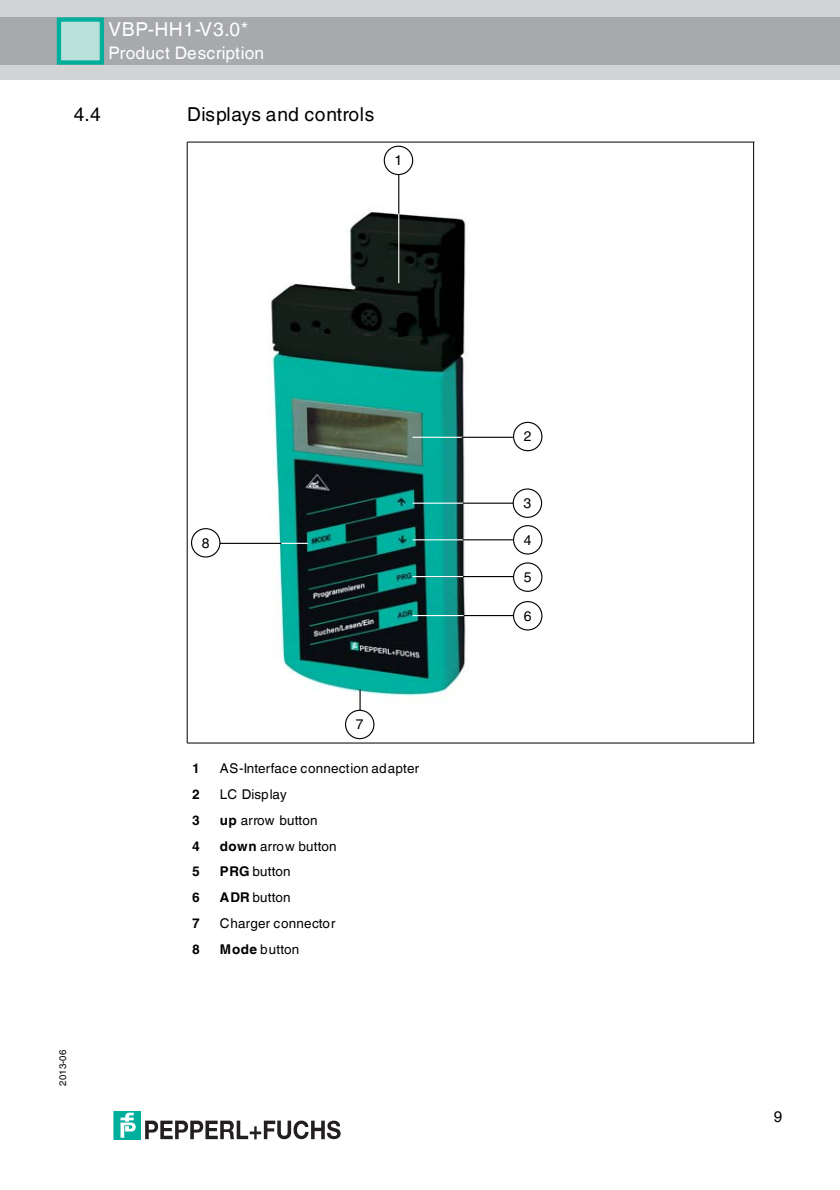
<style>
.page{position:relative;width:840px;height:1190px;background:#fff}
.page>*{position:absolute;margin:0;border:0;box-sizing:border-box;transform-origin:0 0}
.t1{font:19.2px "Helvetica World";letter-spacing:.025em;color:#000}
.t2{font:19.2px "Helvetica World";letter-spacing:.03em;color:#fff}
.t3{font:17.2px "Helvetica World";letter-spacing:.01em;color:#fff}
.t4{font:15.4px "Helvetica World";color:#000}
.t5{font:14px "Helvetica";color:#000}
.t6{font:13.4px "Helvetica World";letter-spacing:.015em;color:#000}
.t7{font:700 13.4px "Helvetica World";color:#000}
.t8{font:9.6px "Helvetica World";letter-spacing:.045em;color:#000}
.s1{font-weight:700}
</style>
<div class="page">
<div style="left:0;top:0;width:840px;height:79px;background:#d1d3d4"></div>
<div style="left:0;top:17px;width:840px;height:48px;background:#a7a9ac"></div>
<div style="left:57px;top:19px;width:45px;height:44px;background:#b8e1dc"></div>
<div style="left:57px;top:17px;width:47px;height:48px;border:4px solid #00ae9c"></div>
<div style="left:114px;top:1111px;width:27px;height:28px;background:#00ae9c"></div>
<svg style="left:121px;top:1113px;width:15px;height:25px"></svg>
<svg style="left:145px;top:1120px;width:196px;height:20px"></svg>
<hr style="left:187px;top:142px;width:1px;height:601px;background:#000">
<hr style="left:753px;top:142px;width:1px;height:601px;background:#000">
<hr style="left:187px;top:142px;width:568px;height:1px;background:#000">
<hr style="left:187px;top:743px;width:568px;height:1px;background:#000">
<img style="left:254px;top:191px;width:242px;height:528px">
<hr style="left:413px;top:437px;width:58px;height:1px;background:#fff">
<hr style="left:462px;top:437px;width:66px;height:1px;background:#000">
<div style="left:514px;top:422px;width:28px;height:29px;background:#fff;border-radius:50%"></div>
<div style="left:513px;top:422px;width:29px;height:29px;border:1px solid #000;border-radius:50%"></div>
<hr style="left:413px;top:503px;width:59px;height:1px;background:#fff">
<hr style="left:463px;top:503px;width:64px;height:1px;background:#000">
<div style="left:513px;top:489px;width:29px;height:28px;background:#fff;border-radius:50%"></div>
<div style="left:513px;top:488px;width:29px;height:30px;border:1px solid #000;border-radius:50%"></div>
<hr style="left:413px;top:539px;width:78px;height:1px;background:#fff">
<div style="left:513px;top:525px;width:29px;height:30px;border:1px solid #000;border-radius:50%"></div>
<hr style="left:463px;top:539px;width:51px;height:1px;background:#000">
<hr style="left:460px;top:615px;width:78px;height:1px;background:#000">
<div style="left:514px;top:602px;width:28px;height:28px;background:#fff;border-radius:50%"></div>
<div style="left:513px;top:601px;width:29px;height:30px;border:1px solid #000;border-radius:50%"></div>
<hr style="left:413px;top:615px;width:51px;height:1px;background:#fff">
<hr style="left:415px;top:576px;width:111px;height:1px;background:#000">
<div style="left:514px;top:563px;width:28px;height:28px;background:#fff;border-radius:50%"></div>
<div style="left:513px;top:562px;width:29px;height:30px;border:1px solid #000;border-radius:50%"></div>
<hr style="left:413px;top:576px;width:50px;height:1px;background:#fff">
<hr style="left:398px;top:160px;width:1px;height:54px;background:#000">
<div style="left:384px;top:146px;width:29px;height:29px;background:#fff;border-radius:50%"></div>
<div style="left:384px;top:146px;width:29px;height:29px;border:1px solid #000;border-radius:50%"></div>
<hr style="left:398px;top:214px;width:1px;height:69px;background:#fff">
<hr style="left:269px;top:543px;width:39px;height:1px;background:#fff">
<hr style="left:205px;top:543px;width:76px;height:1px;background:#000">
<div style="left:192px;top:529px;width:28px;height:28px;background:#fff;border-radius:50%"></div>
<div style="left:191px;top:528px;width:29px;height:30px;border:1px solid #000;border-radius:50%"></div>
<hr style="left:360px;top:690px;width:1px;height:34px;background:#000">
<div style="left:346px;top:710px;width:28px;height:29px;background:#fff;border-radius:50%"></div>
<div style="left:345px;top:710px;width:29px;height:29px;border:1px solid #000;border-radius:50%"></div>
<h1 class="t2" style="left:108px;top:13px;width:141px">VBP-HH1-V3.0*</h1>
<p class="t3" style="left:108px;top:38px;width:157px">Product Description</p>
<h1 class="t1" style="left:74px;top:98px;width:29px">4.4</h1>
<h1 class="t1" style="left:187px;top:98px;width:189px">Displays and controls</h1>
<p class="t5" style="left:395px;top:155px;width:9px">1</p>
<p class="t8" style="left:55px;top:1086px;width:38px;rotate:-90deg">2013-06</p>
<p class="t5" style="left:202px;top:538px;width:9px">8</p>
<p class="t5" style="left:356px;top:719px;width:9px">7</p>
<p class="t7" style="left:192px;top:757px;width:9px">1</p>
<p class="t6" style="left:220px;top:757px;width:201px">AS-Interface connection adapter</p>
<p class="t7" style="left:192px;top:783px;width:9px">2</p>
<p class="t6" style="left:220px;top:783px;width:69px">LC Display</p>
<p class="t7" style="left:192px;top:809px;width:9px">3</p>
<p class="t6" style="left:220px;top:809px;width:99px"><span class="s1">up</span> arrow button</p>
<p class="t7" style="left:192px;top:835px;width:9px">4</p>
<p class="t6" style="left:220px;top:835px;width:118px"><span class="s1">down</span> arrow button</p>
<p class="t7" style="left:192px;top:861px;width:9px">5</p>
<p class="t6" style="left:220px;top:861px;width:72px"><span class="s1">PRG</span> button</p>
<p class="t7" style="left:192px;top:887px;width:9px">6</p>
<p class="t6" style="left:220px;top:887px;width:72px"><span class="s1">ADR</span> button</p>
<p class="t7" style="left:192px;top:913px;width:9px">7</p>
<p class="t6" style="left:220px;top:913px;width:117px">Charger connector</p>
<p class="t7" style="left:192px;top:939px;width:9px">8</p>
<p class="t6" style="left:220px;top:939px;width:81px"><span class="s1">Mode</span> button</p>
<p class="t5" style="left:524px;top:431px;width:9px">2</p>
<p class="t5" style="left:524px;top:498px;width:9px">3</p>
<p class="t5" style="left:524px;top:535px;width:9px">4</p>
<p class="t5" style="left:524px;top:572px;width:9px">5</p>
<p class="t5" style="left:524px;top:611px;width:9px">6</p>
<p class="t4" style="left:774px;top:1104px;width:10px">9</p>
</div>
